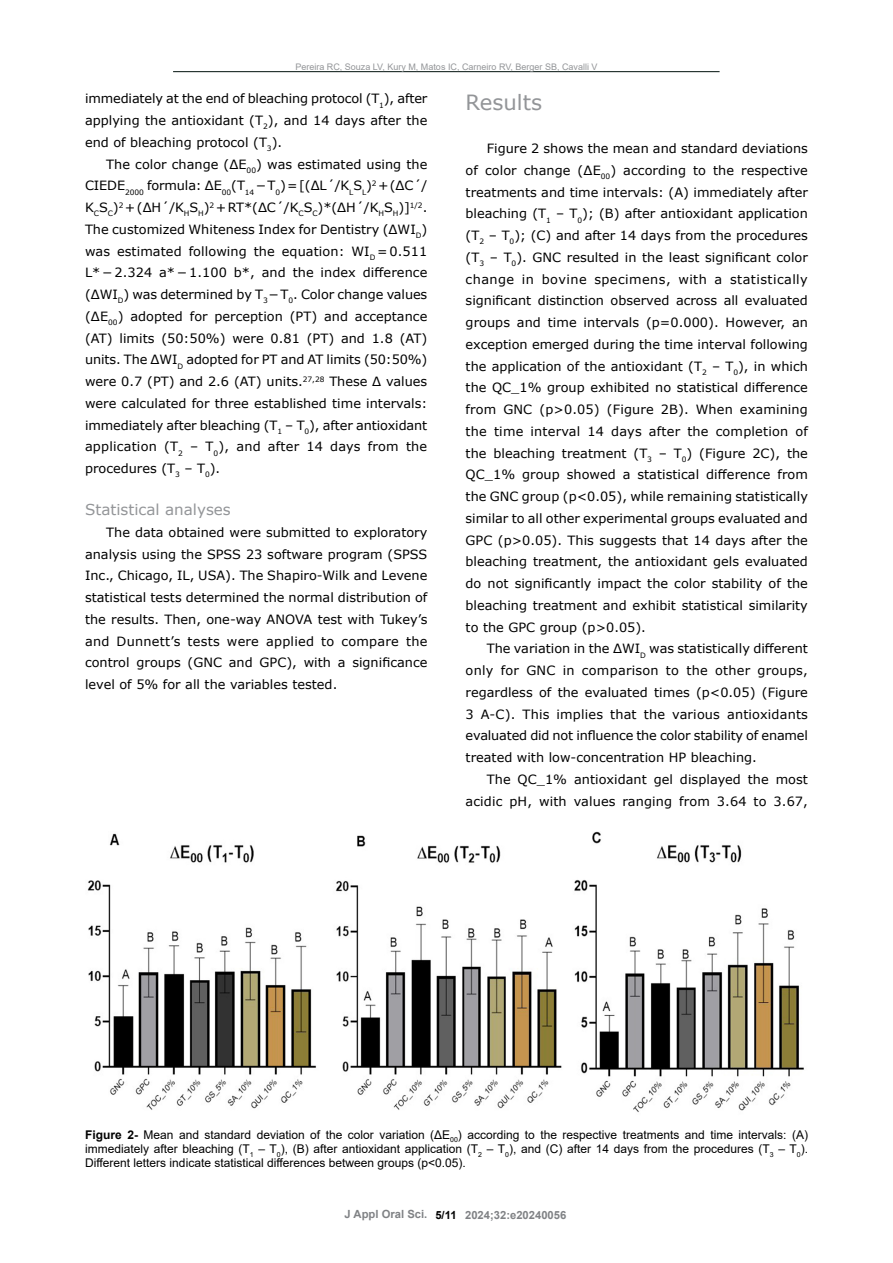
<style>
.page{position:relative;width:893px;height:1263px;background:#fff}
.page>*{position:absolute;margin:0;border:0;box-sizing:border-box;transform-origin:0 0}
.t1{font:21px "Verdana";color:#939598}
.t2{font:15px "Verdana";color:#939598}
.t3{font:12.75px/21.8px "Verdana";color:#000;text-align:justify}
.t4{font:12px/14.4px "Arial";color:#000;text-align:justify}
.t5{font:700 11.25px "Arial";color:#808285}
.t6{font:9px "Arial";color:#939598}
.s1{font-weight:700}
.s2{color:#000}
</style>
<div class="page">
<hr style="left:173px;top:71px;width:547px;height:1px;background:#00110d">
<img style="left:87px;top:831px;width:717px;height:282px">
<p class="t6" style="left:295px;top:60px;width:304px">Pereira RC, Souza LV, Kury M, Matos IC, Carneiro RV, Berger SB, Cavalli V</p>
<p class="t3" style="left:85px;top:88px;width:344px">immediately at the end of bleaching protocol (T<sub>1</sub>), after applying the antioxidant (T<sub>2</sub>), and 14 days after the end of bleaching protocol (T<sub>3</sub>).</p>
<p class="t3" style="left:85px;top:153px;width:344px;text-indent:21px">The color change (ΔE<sub>00</sub>) was estimated using the CIEDE<sub>2000</sub> formula: ΔE<sub>00</sub>(T<sub>14</sub> −T<sub>0</sub>)=[(ΔL´/K<sub>L</sub>S<sub>L</sub>)<sup>2</sup> +(ΔC´/ K<sub>C</sub>S<sub>C</sub>)<sup>2</sup> +(ΔH´/K<sub>H</sub>S<sub>H</sub>)<sup>2</sup> +RT*(ΔC´/K<sub>C</sub>S<sub>C</sub>)*(ΔH´/K<sub>H</sub>S<sub>H</sub>)]<sup>1/2</sup>.<br>The customized Whiteness Index for Dentistry (ΔWI<sub>D</sub>) was estimated following the equation: WI<sub>D</sub> = 0.511<br>L*−2.324 a*−1.100 b*, and the index difference (ΔWI<sub>D</sub>) was determined by T<sub>3</sub>−T<sub>0</sub>. Color change values (ΔE<sub>00</sub>) adopted for perception (PT) and acceptance (AT) limits (50:50%) were 0.81 (PT) and 1.8 (AT) units. The ΔWI<sub>D</sub> adopted for PT and AT limits (50:50%) were 0.7 (PT) and 2.6 (AT) units.<sup>27,28</sup> These Δ values were calculated for three established time intervals: immediately after bleaching (T<sub>1</sub> – T<sub>0</sub>), after antioxidant application (T<sub>2</sub> – T<sub>0</sub>), and after 14 days from the procedures (T<sub>3</sub> – T<sub>0</sub>).</p>
<p class="t2" style="left:85px;top:499px;width:147px">Statistical analyses</p>
<p class="t3" style="left:85px;top:521px;width:344px;text-indent:21px">The data obtained were submitted to exploratory analysis using the SPSS 23 software program (SPSS Inc., Chicago, IL, USA). The Shapiro-Wilk and Levene statistical tests determined the normal distribution of the results. Then, one-way ANOVA test with Tukey’s and Dunnett’s tests were applied to compare the control groups (GNC and GPC), with a significance level of 5% for all the variables tested.</p>
<h1 class="t1" style="left:466px;top:88px;width:78px">Results</h1>
<p class="t3" style="left:466px;top:137px;width:344px;text-indent:21px">Figure 2 shows the mean and standard deviations of color change (ΔE<sub>00</sub>) according to the respective treatments and time intervals: (A) immediately after bleaching (T<sub>1</sub> – T<sub>0</sub>); (B) after antioxidant application (T<sub>2</sub> – T<sub>0</sub>); (C) and after 14 days from the procedures (T<sub>3</sub> – T<sub>0</sub>). GNC resulted in the least significant color change in bovine specimens, with a statistically significant distinction observed across all evaluated groups and time intervals (p=0.000). However, an exception emerged during the time interval following the application of the antioxidant (T<sub>2</sub> – T<sub>0</sub>), in which the QC_1% group exhibited no statistical difference from GNC (p&gt;0.05) (Figure 2B). When examining the time interval 14 days after the completion of the bleaching treatment (T<sub>3</sub> – T<sub>0</sub>) (Figure 2C), the QC_1% group showed a statistical difference from the GNC group (p&lt;0.05), while remaining statistically similar to all other experimental groups evaluated and GPC (p&gt;0.05). This suggests that 14 days after the bleaching treatment, the antioxidant gels evaluated do not significantly impact the color stability of the bleaching treatment and exhibit statistical similarity to the GPC group (p&gt;0.05).</p>
<p class="t3" style="left:466px;top:638px;width:344px;text-indent:21px">The variation in the ΔWI<sub>D</sub> was statistically different only for GNC in comparison to the other groups, regardless of the evaluated times (p&lt;0.05) (Figure 3 A-C). This implies that the various antioxidants evaluated did not influence the color stability of enamel treated with low-concentration HP bleaching.</p>
<p class="t3" style="left:466px;top:768px;width:344px;text-align:right">The QC_1% antioxidant gel displayed the most acidic pH, with values ranging from 3.64 to 3.67,</p>
<p class="t4" style="left:85px;top:1127px;width:724px"><span class="s1">Figure 2-</span> Mean and standard deviation of the color variation (ΔE<sub>00</sub>) according to the respective treatments and time intervals: (A) immediately after bleaching (T<sub>1</sub> – T<sub>0</sub>), (B) after antioxidant application (T<sub>2</sub> – T<sub>0</sub>), and (C) after 14 days from the procedures (T<sub>3</sub> – T<sub>0</sub>).<br>Different letters indicate statistical differences between groups (p&lt;0.05).</p>
<p class="t5" style="left:345px;top:1207px;width:223px">J Appl Oral Sci. <span class="s2">5/11</span> 2024;32:e20240056</p>
</div>
